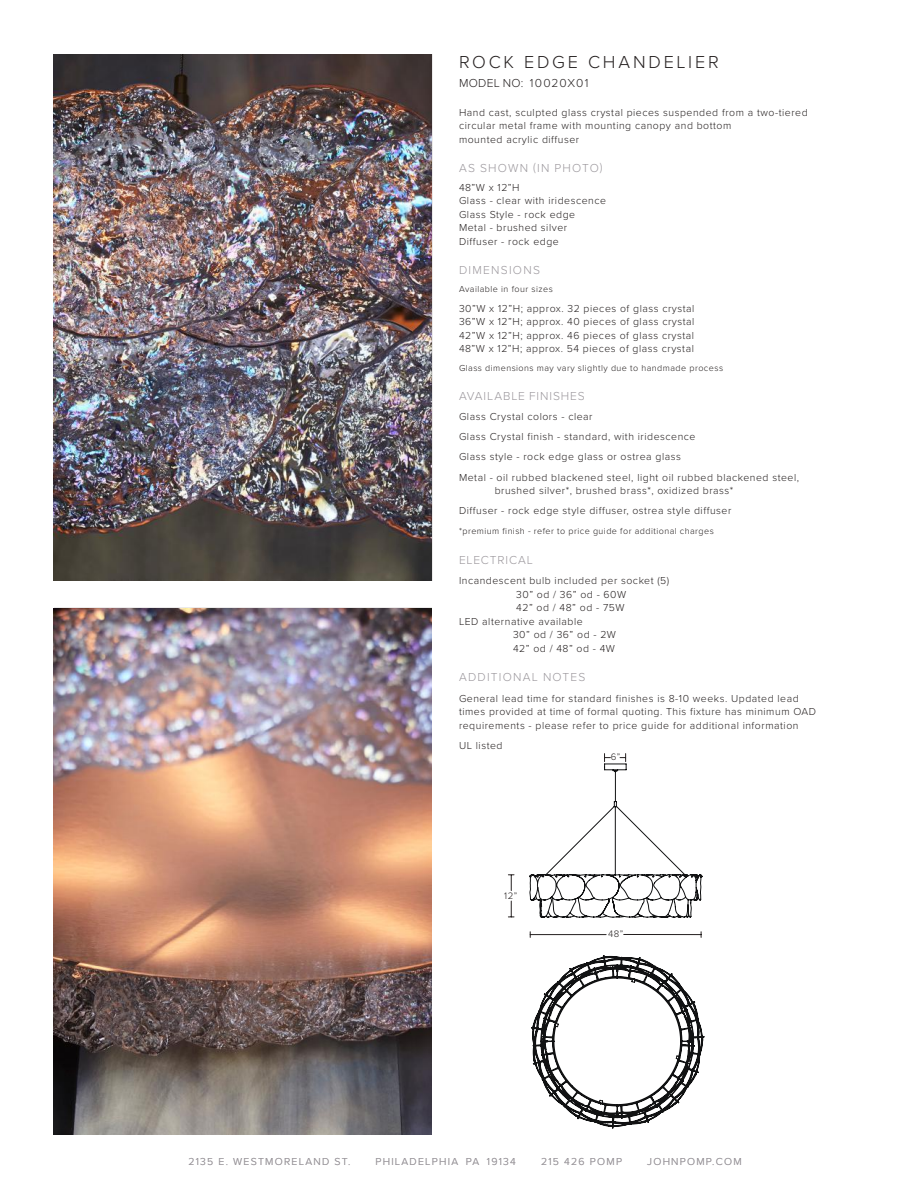
<style>
.page{position:relative;width:918px;height:1188px;background:#fff}
.page>*{position:absolute;margin:0;border:0;box-sizing:border-box;transform-origin:0 0}
.t1{font:300 18px "Proxima Nova";letter-spacing:.155em;color:#241f1f}
.t2{font:300 12px "Proxima Nova";letter-spacing:.095em;color:#9c989d}
.t3{font:300 12px "Proxima Nova";letter-spacing:.075em;color:#9c989d}
.t4{font:300 12px "Proxima Nova";letter-spacing:.075em;color:#241f1f}
.t5{font:300 12px "Proxima Nova";letter-spacing:.07em;color:#9c989d}
.t6{font:300 10.5px/13.5px "Proxima Nova";letter-spacing:.05em;color:#241f1f}
.t7{font:300 10.5px "Proxima Nova";letter-spacing:.12em;color:#9c989d}
.t8{font:300 9.75px "Proxima Nova";color:#241f1f}
.t9{font:300 9px "Proxima Nova";letter-spacing:.05em;color:#241f1f}
</style>
<div class="page">
<img style="left:53px;top:609px;width:378px;height:525px">
<img style="left:54px;top:54px;width:378px;height:526px">
<svg style="left:529px;top:764px;width:175px;height:365px"></svg>
<svg style="left:508px;top:901px;width:6px;height:17px"></svg>
<svg style="left:508px;top:875px;width:6px;height:16px"></svg>
<svg style="left:604px;top:754px;width:6px;height:8px"></svg>
<svg style="left:620px;top:754px;width:6px;height:8px"></svg>
<h1 class="t1" style="left:459px;top:49px;width:261px">ROCK EDGE CHANDELIER</h1>
<p class="t4" style="left:459px;top:74px;width:131px">MODEL NO: 10020X01</p>
<p class="t6" style="left:459px;top:105px;width:350px">Hand cast, sculpted glass crystal pieces suspended from a two-tiered circular metal frame with mounting canopy and bottom<br>mounted acrylic diffuser</p>
<p class="t2" style="left:459px;top:159px;width:145px">AS SHOWN (IN PHOTO)</p>
<p class="t6" style="left:459px;top:180px;width:149px">48”W x 12”H<br>Glass - clear with iridescence<br>Glass Style - rock edge<br>Metal - brushed silver<br>Diffuser - rock edge</p>
<p class="t2" style="left:459px;top:261px;width:82px">DIMENSIONS</p>
<p class="t9" style="left:459px;top:282px;width:95px">Available in four sizes</p>
<p class="t6" style="left:459px;top:301px;width:237px;text-align:justify">30”W x 12”H; approx. 32 pieces of glass crystal 36”W x 12”H; approx. 40 pieces of glass crystal 42”W x 12”H; approx. 46 pieces of glass crystal 48”W x 12”H; approx. 54 pieces of glass crystal</p>
<p class="t9" style="left:459px;top:362px;width:266px">Glass dimensions may vary slightly due to handmade process</p>
<p class="t3" style="left:459px;top:387px;width:127px">AVAILABLE FINISHES</p>
<p class="t6" style="left:459px;top:406px;width:342px;line-height:20.2px">Glass Crystal colors - clear<br>Glass Crystal finish - standard, with iridescence<br>Glass style - rock edge glass or ostrea glass<br>Metal - oil rubbed blackened steel, light oil rubbed blackened steel,</p>
<p class="t6" style="left:459px;top:480px;width:276px;line-height:20.2px;text-align:right">brushed silver*, brushed brass*, oxidized brass*<br>Diffuser - rock edge style diffuser, ostrea style diffuser</p>
<p class="t9" style="left:459px;top:525px;width:256px">*premium finish - refer to price guide for additional charges</p>
<p class="t5" style="left:459px;top:551px;width:75px">ELECTRICAL</p>
<p class="t6" style="left:459px;top:573px;width:212px">Incandescent bulb included per socket (5)</p>
<p class="t6" style="left:516px;top:587px;width:112px">30” od / 36” od - 60W</p>
<p class="t6" style="left:516px;top:600px;width:110px">42” od / 48” od - 75W</p>
<p class="t6" style="left:459px;top:614px;width:125px">LED alternative available</p>
<p class="t6" style="left:513px;top:627px;width:105px">30” od / 36” od - 2W</p>
<p class="t6" style="left:513px;top:641px;width:104px">42” od / 48” od - 4W</p>
<p class="t2" style="left:459px;top:668px;width:128px">ADDITIONAL NOTES</p>
<p class="t6" style="left:459px;top:691px;width:359px">General lead time for standard finishes is 8-10 weeks. Updated lead times provided at time of formal quoting. This fixture has minimum OAD requirements - please refer to price guide for additional information</p>
<p class="t6" style="left:459px;top:738px;width:45px">UL listed</p>
<p class="t8" style="left:504px;top:888px;width:15px">12”</p>
<p class="t8" style="left:611px;top:750px;width:11px">6”</p>
<p class="t8" style="left:608px;top:926px;width:17px">48”</p>
<p class="t7" style="left:188px;top:1153px;width:164px">2135 E. WESTMORELAND ST.</p>
<p class="t7" style="left:375px;top:1153px;width:142px">PHILADELPHIA PA 19134</p>
<p class="t7" style="left:541px;top:1153px;width:82px">215 426 POMP</p>
<p class="t7" style="left:647px;top:1153px;width:96px">JOHNPOMP.COM</p>
</div>
